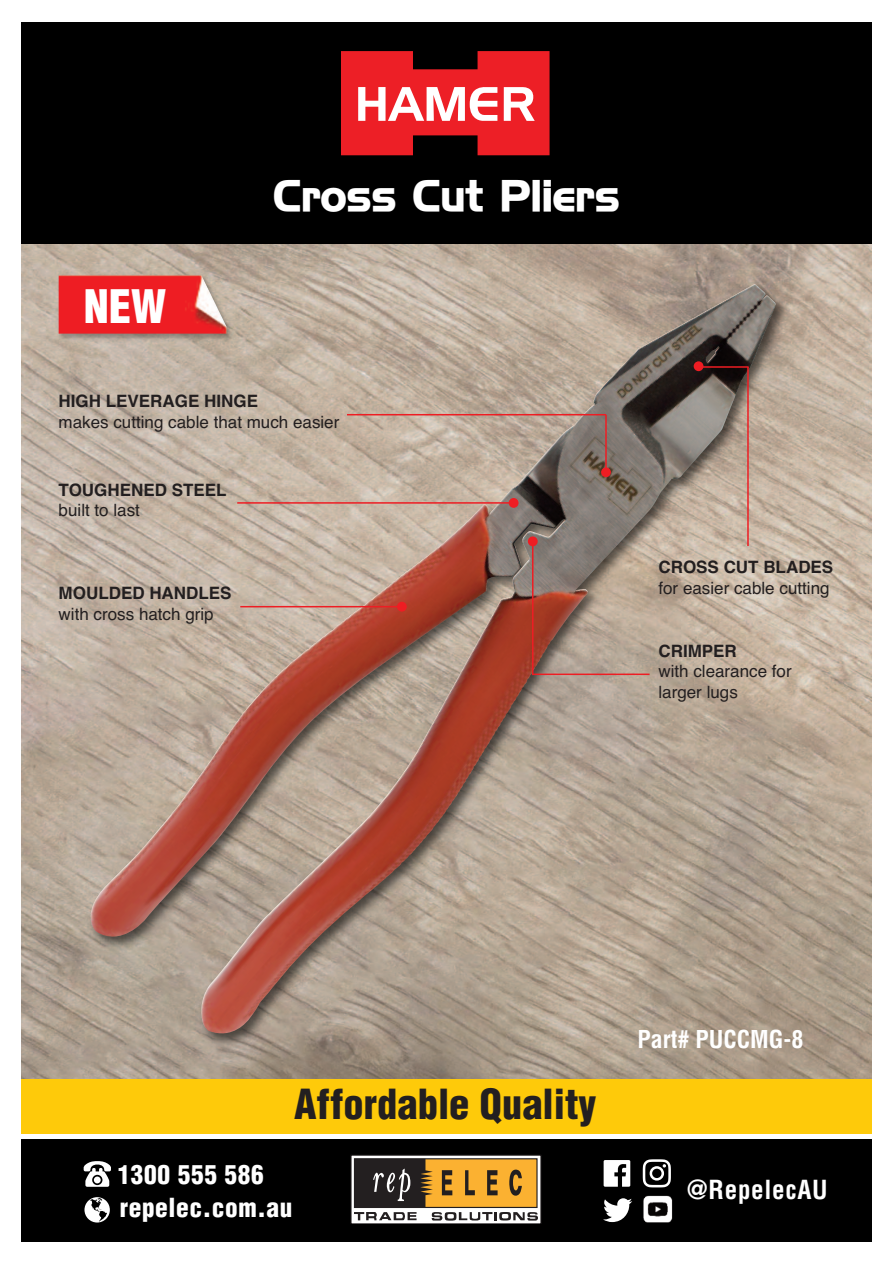
<style>
.page{position:relative;width:893px;height:1263px;background:#fff}
.page>*{position:absolute;margin:0;border:0;box-sizing:border-box;transform-origin:0 0}
.t1{font:900 condensed 45.15px "Helvetica";color:#fff}
.t2{font:700 43.35px "Hanzel";color:#fff}
.t3{font:900 condensed 40.5px "Helvetica";color:#231f20}
.t4{font:900 condensed 25.65px/33.2px "Helvetica";letter-spacing:.025em;color:#fff}
.t5{font:700 condensed 25.65px "Helvetica";letter-spacing:.025em;color:#fff}
.t6{font:700 condensed 24px "Helvetica";color:#fff}
.t7{font:16.95px/20.4px "Helvetica";color:#231f20}
.t8{font:700 16.95px "Helvetica";color:#231f20}
</style>
<div class="page">
<img style="left:22px;top:244px;width:850px;height:836px">
<div style="left:22px;top:22px;width:850px;height:222px;background:#000"></div>
<svg style="left:341px;top:51px;width:208px;height:104px;background:#d43c41"></svg>
<div style="left:21px;top:1080px;width:851px;height:54px;background:#feca0a"></div>
<img style="left:52px;top:267px;width:805px;height:811px">
<img style="left:83px;top:284px;width:693px;height:663px">
<svg style="left:601px;top:467px;width:10px;height:10px"></svg>
<div style="left:509px;top:498px;width:10px;height:10px;background:#ee1d23;border-radius:50%"></div>
<div style="left:694px;top:361px;width:9px;height:10px;background:#ee1d23;border-radius:50%"></div>
<div style="left:528px;top:536px;width:10px;height:10px;background:#ee1d23;border-radius:50%"></div>
<div style="left:397px;top:602px;width:10px;height:10px;background:#ee1d23;border-radius:50%"></div>
<hr style="left:347px;top:414px;width:259px;height:1px;background:#ee1d23">
<hr style="left:237px;top:502px;width:277px;height:2px;background:#ee1d23">
<hr style="left:532px;top:673px;width:118px;height:2px;background:#ee1d23">
<hr style="left:699px;top:366px;width:50px;height:2px;background:#ee1d23">
<hr style="left:240px;top:606px;width:162px;height:1px;background:#ee1d23">
<hr style="left:605px;top:415px;width:2px;height:59px;background:#ee1d23">
<hr style="left:747px;top:367px;width:2px;height:179px;background:#ee1d23">
<hr style="left:532px;top:544px;width:1px;height:131px;background:#ee1d23">
<div style="left:21px;top:1140px;width:851px;height:102px;background:#000"></div>
<svg style="left:353px;top:1157px;width:186px;height:65px"></svg>
<div style="left:351px;top:1155px;width:190px;height:69px;border:1px solid #231f20"></div>
<svg style="left:354px;top:1160px;width:184px;height:60px;background:#a2814c"></svg>
<div style="left:354px;top:1158px;width:184px;height:50px;border:1px solid #231f20"></div>
<svg style="left:84px;top:1197px;width:26px;height:25px"></svg>
<svg style="left:84px;top:1161px;width:27px;height:26px"></svg>
<div style="left:94px;top:1176px;width:7px;height:7px;background:#fff;border-radius:50%"></div>
<svg style="left:604px;top:1160px;width:26px;height:27px"></svg>
<svg style="left:643px;top:1159px;width:28px;height:28px"></svg>
<svg style="left:603px;top:1198px;width:29px;height:24px"></svg>
<img style="left:643px;top:1195px;width:29px;height:28px">
<img style="left:53px;top:268px;width:187px;height:77px">
<img style="left:59px;top:275px;width:167px;height:59px">
<h1 class="t1" style="left:84px;top:281px;width:84px">NEW</h1>
<h2 class="t2" style="left:274px;top:171px;width:348px">Cross Cut Pliers</h2>
<p class="t8" style="left:59px;top:392px;width:201px">HIGH LEVERAGE HINGE</p>
<p class="t7" style="left:59px;top:412px;width:282px">makes cutting cable that much easier</p>
<p class="t8" style="left:59px;top:480px;width:169px">TOUGHENED STEEL</p>
<p class="t7" style="left:59px;top:500px;width:83px">built to last</p>
<p class="t8" style="left:59px;top:584px;width:174px">MOULDED HANDLES</p>
<p class="t7" style="left:59px;top:604px;width:157px">with cross hatch grip</p>
<p class="t8" style="left:658px;top:557px;width:176px">CROSS CUT BLADES</p>
<p class="t7" style="left:658px;top:577px;width:173px">for easier cable cutting</p>
<p class="t8" style="left:658px;top:641px;width:80px">CRIMPER</p>
<p class="t7" style="left:658px;top:661px;width:135px">with clearance for larger lugs</p>
<h3 class="t3" style="left:294px;top:1081px;width:304px">Affordable Quality</h3>
<h3 class="t4" style="left:118px;top:1158px;width:176px">1300 555 586 repelec.com.au</h3>
<h3 class="t6" style="left:637px;top:1025px;width:168px">Part# PUCCMG-8</h3>
<h3 class="t5" style="left:687px;top:1175px;width:142px">@RepelecAU</h3>
</div>
